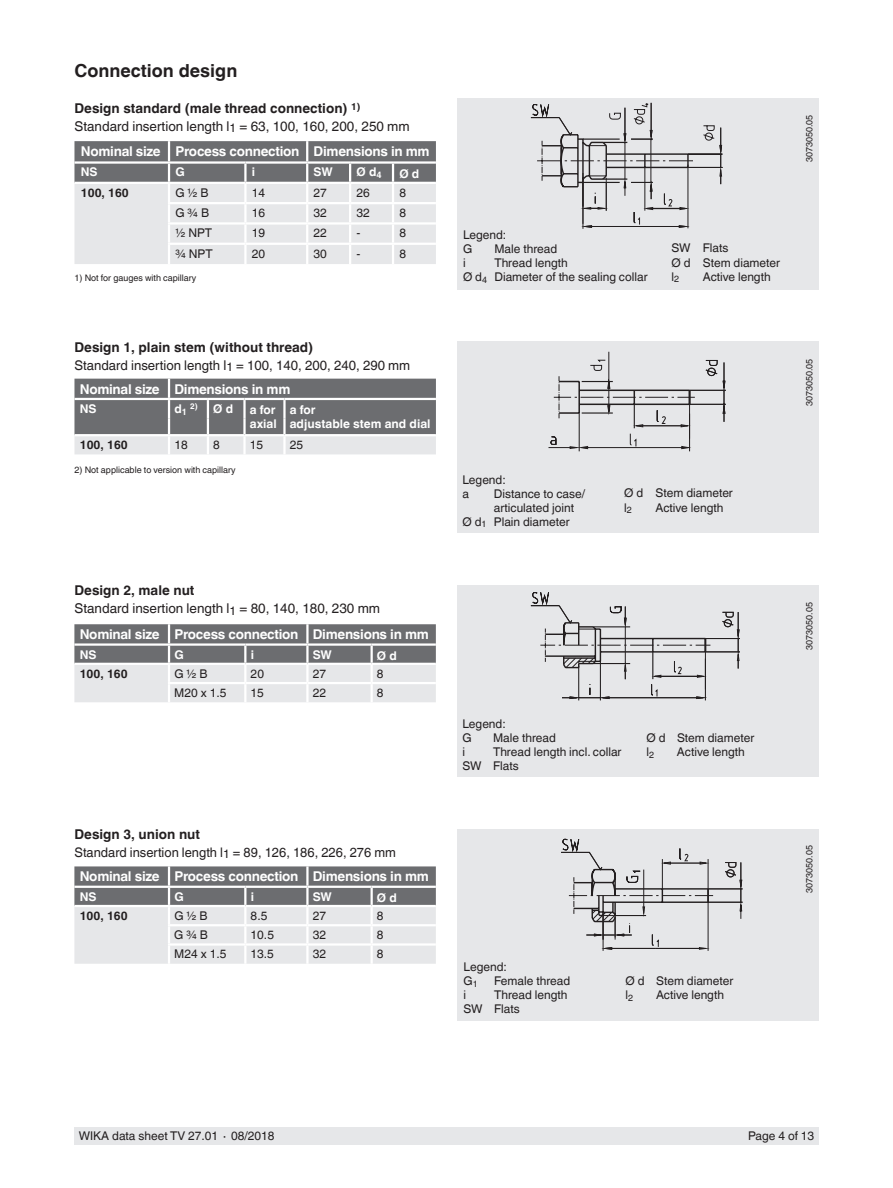
<style>
.page{position:relative;width:893px;height:1188px;background:#fff}
.page>*{position:absolute;margin:0;border:0;box-sizing:border-box;transform-origin:0 0}
.t1{font:700 18px "Helvetica World";color:#231f20}
.t2{font:700 13.5px "Helvetica World";letter-spacing:-.02em;color:#fff}
.t3{font:13.5px/18px "Helvetica World";color:#231f20}
.t4{font:700 13.5px "Helvetica World";color:#231f20}
.t5{font:13.35px "Helvetica World";color:#231f20}
.t6{font:13.2px "Helvetica World";color:#231f20}
.t7{font:12px/14.1px "Helvetica World";color:#231f20}
.t8{font:700 12px/14px "Helvetica World";color:#fff}
.t9{font:700 12px "Helvetica World";color:#231f20}
.t10{font:9px "Helvetica World";color:#231f20}
.t11{font:700 8.1px "Helvetica World";color:#fff}
.s1{font-weight:700}
.s2{font-size:13.5px}
.s3{font-size:12px}
</style>
<div class="page">
<div style="left:74px;top:1128px;width:745px;height:17px;background:#e6e7e9"></div>
<div style="left:457px;top:342px;width:362px;height:191px;background:#e6e7e9"></div>
<div style="left:457px;top:98px;width:362px;height:192px;background:#e6e7e9"></div>
<div style="left:457px;top:585px;width:362px;height:192px;background:#e6e7e9"></div>
<div style="left:457px;top:829px;width:362px;height:191px;background:#e6e7e9"></div>
<svg style="left:530px;top:103px;width:192px;height:126px"></svg>
<svg style="left:548px;top:351px;width:178px;height:101px"></svg>
<svg style="left:531px;top:592px;width:209px;height:109px"></svg>
<svg style="left:561px;top:838px;width:182px;height:113px"></svg>
<svg style="left:74px;top:141px;width:362px;height:123px;background:#c3c4c6"></svg>
<svg style="left:74px;top:624px;width:362px;height:78px;background:#b1b1b4"></svg>
<svg style="left:74px;top:379px;width:362px;height:75px;background:#939396"></svg>
<hr style="left:74px;top:434px;width:95px;height:2px;background:#fff">
<svg style="left:74px;top:866px;width:362px;height:98px;background:#babbbd"></svg>
<hr style="left:245px;top:924px;width:62px;height:2px;background:#fff">
<hr style="left:307px;top:924px;width:65px;height:2px;background:#fff">
<hr style="left:372px;top:924px;width:64px;height:2px;background:#fff">
<hr style="left:168px;top:943px;width:77px;height:3px;background:#fff">
<hr style="left:245px;top:943px;width:62px;height:3px;background:#fff">
<hr style="left:307px;top:943px;width:65px;height:3px;background:#fff">
<hr style="left:372px;top:943px;width:64px;height:3px;background:#fff">
<h1 class="t1" style="left:74px;top:60px;width:164px">Connection design</h1>
<p class="t3" style="left:74px;top:99px;width:337px"><span class="s1">Design standard (male thread connection)</span> <sup>1)<br></sup>Standard insertion length l<sub>1</sub> = 63, 100, 160, 200, 250 mm</p>
<p class="t2" style="left:81px;top:144px;width:350px">Nominal size Process connection Dimensions in mm</p>
<p class="t8" style="left:81px;top:165px;width:18px">NS</p>
<p class="t8" style="left:175px;top:165px;width:11px">G</p>
<p class="t8" style="left:252px;top:165px;width:5px">i</p>
<p class="t8" style="left:314px;top:165px;width:21px">SW</p>
<p class="t8" style="left:356px;top:165px;width:27px">Ø d<sub>4</sub></p>
<p class="t8" style="left:399px;top:167px;width:21px">Ø d</p>
<p class="t9" style="left:81px;top:186px;width:50px">100, 160</p>
<p class="t7" style="left:175px;top:186px;width:35px">G ½ B</p>
<p class="t7" style="left:252px;top:186px;width:15px">14</p>
<p class="t7" style="left:314px;top:186px;width:15px">27</p>
<p class="t7" style="left:356px;top:186px;width:15px">26</p>
<p class="t7" style="left:399px;top:186px;width:8px">8</p>
<p class="t7" style="left:175px;top:206px;width:35px">G ¾ B</p>
<p class="t7" style="left:252px;top:206px;width:15px">16</p>
<p class="t7" style="left:314px;top:206px;width:15px">32</p>
<p class="t7" style="left:357px;top:206px;width:15px">32</p>
<p class="t7" style="left:399px;top:206px;width:8px">8</p>
<p class="t7" style="left:175px;top:226px;width:38px">½ NPT</p>
<p class="t7" style="left:252px;top:226px;width:15px">19</p>
<p class="t7" style="left:314px;top:226px;width:15px">22</p>
<p class="t7" style="left:357px;top:226px;width:5px">-</p>
<p class="t7" style="left:399px;top:226px;width:8px">8</p>
<p class="t7" style="left:175px;top:246px;width:39px">¾ NPT</p>
<p class="t7" style="left:252px;top:246px;width:15px">20</p>
<p class="t7" style="left:314px;top:246px;width:15px">30</p>
<p class="t7" style="left:357px;top:246px;width:5px">-</p>
<p class="t7" style="left:399px;top:246px;width:8px">8</p>
<p class="t10" style="left:74px;top:273px;width:123px">1) Not for gauges with capillary</p>
<p class="t4" style="left:74px;top:339px;width:240px">Design 1, plain stem (without thread)</p>
<p class="t5" style="left:74px;top:357px;width:337px">Standard insertion length <span class="s2">l</span><sub>1</sub> = 100, 140, 200, 240, 290 mm</p>
<p class="t2" style="left:80px;top:381px;width:212px">Nominal size Dimensions in mm</p>
<p class="t8" style="left:80px;top:402px;width:18px">NS</p>
<p class="t8" style="left:174px;top:402px;width:14px">d<sub>1</sub></p>
<p class="t11" style="left:190px;top:401px;width:45px">2) <span class="s3">Ø d</span></p>
<p class="t8" style="left:250px;top:403px;width:182px">a for a for<br>axial adjustable stem and dial</p>
<p class="t9" style="left:80px;top:438px;width:50px">100, 160</p>
<p class="t7" style="left:174px;top:438px;width:15px">18</p>
<p class="t7" style="left:213px;top:438px;width:8px">8</p>
<p class="t7" style="left:250px;top:438px;width:15px">15</p>
<p class="t7" style="left:290px;top:438px;width:15px">25</p>
<p class="t10" style="left:74px;top:465px;width:163px">2) Not applicable to version with capillary</p>
<p class="t3" style="left:74px;top:581px;width:307px"><span class="s1">Design 2, male nut<br></span>Standard insertion length l<sub>1</sub> = 80, 140, 180, 230 mm</p>
<p class="t2" style="left:80px;top:627px;width:351px">Nominal size Process connection Dimensions in mm</p>
<p class="t8" style="left:80px;top:647px;width:18px">NS</p>
<p class="t8" style="left:174px;top:647px;width:11px">G</p>
<p class="t8" style="left:251px;top:647px;width:5px">i</p>
<p class="t8" style="left:313px;top:647px;width:21px">SW</p>
<p class="t8" style="left:377px;top:649px;width:21px">Ø d</p>
<p class="t9" style="left:80px;top:667px;width:50px">100, 160</p>
<p class="t7" style="left:174px;top:667px;width:35px">G ½ B</p>
<p class="t7" style="left:251px;top:667px;width:15px">20</p>
<p class="t7" style="left:313px;top:667px;width:15px">27</p>
<p class="t7" style="left:377px;top:667px;width:8px">8</p>
<p class="t7" style="left:174px;top:686px;width:54px">M20 x 1.5</p>
<p class="t7" style="left:251px;top:686px;width:15px">15</p>
<p class="t7" style="left:313px;top:686px;width:15px">22</p>
<p class="t7" style="left:377px;top:686px;width:8px">8</p>
<p class="t10" style="left:804px;top:162px;width:49px;rotate:-90deg">3073050.05</p>
<p class="t7" style="left:463px;top:228px;width:45px">Legend:<br>G</p>
<p class="t7" style="left:494px;top:242px;width:64px">Male thread</p>
<p class="t7" style="left:463px;top:256px;width:4px">i</p>
<p class="t7" style="left:463px;top:256px;width:186px;text-indent:31px">Thread length<br>Ø d<sub>4</sub> Diameter of the sealing collar</p>
<p class="t7" style="left:671px;top:241px;width:110px">SW Flats<br>Ø d Stem diameter l<sub>2</sub></p>
<p class="t7" style="left:703px;top:270px;width:69px">Active length</p>
<p class="t7" style="left:462px;top:473px;width:45px">Legend: a</p>
<p class="t7" style="left:494px;top:487px;width:93px">Distance to case/</p>
<p class="t7" style="left:494px;top:501px;width:82px">articulated joint</p>
<p class="t7" style="left:462px;top:515px;width:109px">Ø d<sub>1</sub> Plain diameter</p>
<p class="t7" style="left:624px;top:486px;width:110px">Ø d Stem diameter l<sub>2</sub></p>
<p class="t7" style="left:655px;top:500px;width:69px">Active length</p>
<p class="t10" style="left:804px;top:406px;width:49px;rotate:-90deg">3073050.05</p>
<p class="t7" style="left:462px;top:716px;width:45px">Legend:<br>G</p>
<p class="t7" style="left:493px;top:731px;width:64px">Male thread</p>
<p class="t7" style="left:462px;top:745px;width:4px">i</p>
<p class="t7" style="left:462px;top:745px;width:161px;text-indent:31px">Thread length incl. collar<br>SW Flats</p>
<p class="t7" style="left:646px;top:731px;width:109px">Ø d Stem diameter l<sub>2</sub></p>
<p class="t7" style="left:677px;top:745px;width:69px">Active length</p>
<p class="t10" style="left:804px;top:650px;width:49px;rotate:-90deg">3073050.05</p>
<p class="t4" style="left:74px;top:826px;width:127px">Design 3, union nut</p>
<p class="t6" style="left:74px;top:844px;width:323px">Standard insertion length l<sub>1</sub> = 89, 126, 186, 226, 276 mm</p>
<p class="t10" style="left:804px;top:893px;width:49px;rotate:-90deg">3073050.05</p>
<p class="t2" style="left:80px;top:869px;width:351px">Nominal size Process connection Dimensions in mm</p>
<p class="t8" style="left:80px;top:890px;width:18px">NS</p>
<p class="t8" style="left:174px;top:890px;width:11px">G</p>
<p class="t8" style="left:251px;top:890px;width:5px">i</p>
<p class="t8" style="left:313px;top:890px;width:21px">SW</p>
<p class="t8" style="left:377px;top:891px;width:21px">Ø d</p>
<p class="t9" style="left:80px;top:909px;width:50px">100, 160</p>
<p class="t7" style="left:174px;top:909px;width:35px">G ½ B</p>
<p class="t7" style="left:251px;top:909px;width:18px">8.5</p>
<p class="t7" style="left:313px;top:909px;width:15px">27</p>
<p class="t7" style="left:377px;top:909px;width:8px">8</p>
<p class="t7" style="left:174px;top:928px;width:35px">G ¾ B</p>
<p class="t7" style="left:251px;top:928px;width:25px">10.5</p>
<p class="t7" style="left:313px;top:928px;width:15px">32</p>
<p class="t7" style="left:377px;top:928px;width:8px">8</p>
<p class="t7" style="left:174px;top:947px;width:54px">M24 x 1.5</p>
<p class="t7" style="left:251px;top:947px;width:25px">13.5</p>
<p class="t7" style="left:313px;top:947px;width:15px">32</p>
<p class="t7" style="left:377px;top:947px;width:8px">8</p>
<p class="t7" style="left:464px;top:960px;width:45px">Legend:<br>G<sub>1</sub></p>
<p class="t7" style="left:494px;top:974px;width:78px">Female thread</p>
<p class="t7" style="left:464px;top:988px;width:4px">i</p>
<p class="t7" style="left:464px;top:988px;width:105px;text-indent:31px">Thread length<br>SW Flats</p>
<p class="t7" style="left:625px;top:974px;width:109px">Ø d Stem diameter l<sub>2</sub></p>
<p class="t7" style="left:656px;top:988px;width:69px">Active length</p>
<p class="t7" style="left:79px;top:1129px;width:197px">WIKA data sheet TV 27.01 ∙ 08/2018</p>
<p class="t7" style="left:748px;top:1129px;width:68px">Page 4 of 13</p>
</div>
